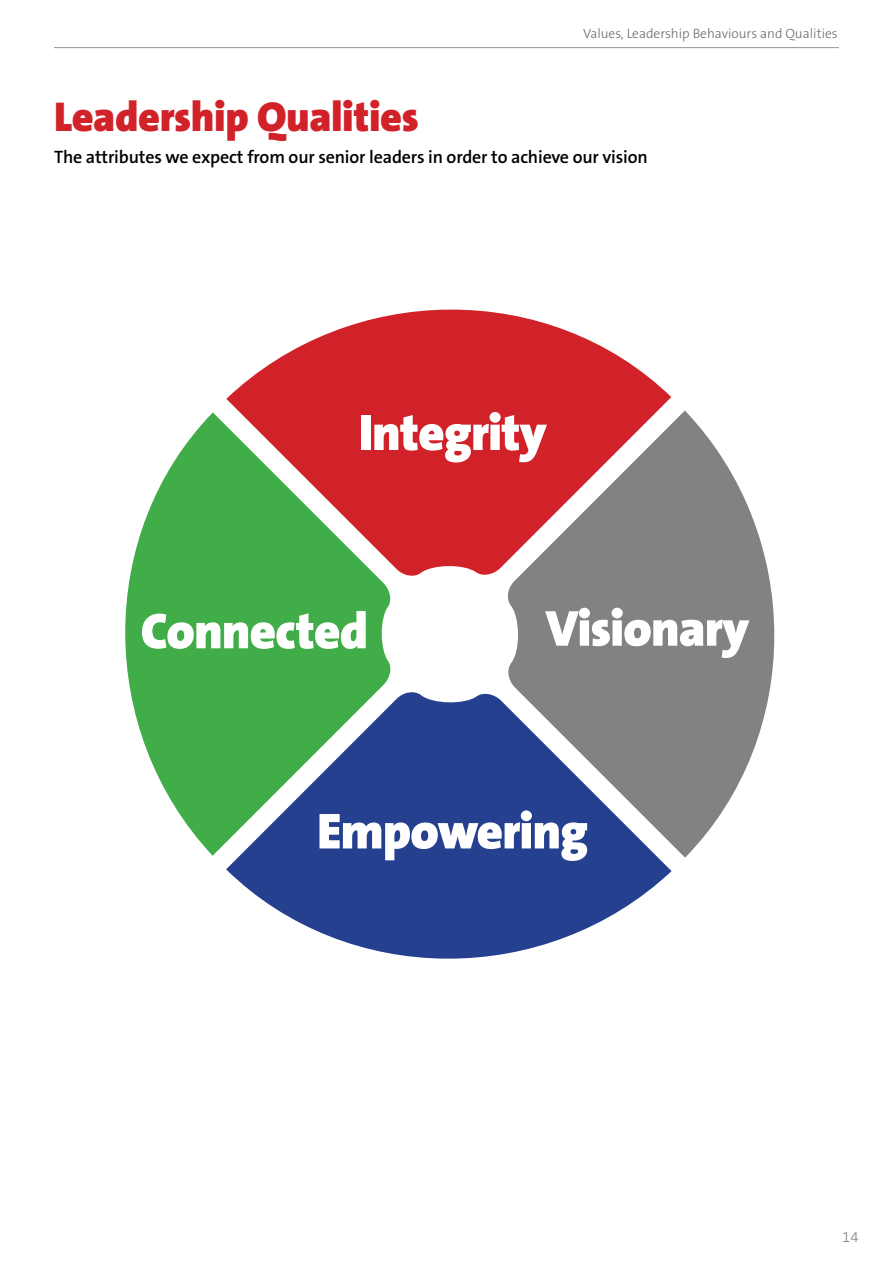
<style>
.page{position:relative;width:893px;height:1263px;background:#fff}
.page>*{position:absolute;margin:0;border:0;box-sizing:border-box;transform-origin:0 0}
.Graphic_text{font:900 51px "The Sans B9";letter-spacing:-.02em;color:#fff}
.Headings{font:900 42px "The Sans B9";letter-spacing:-.01em;color:#d22229}
.body{font:600 18px "The Sans B6";letter-spacing:-.01em;color:#000}
.t1{font:300 15px "The Sans B3";color:#808284}
.t2{font:300 13.5px "The Sans B3";color:#696a6c}
</style>
<div class="page">
<hr style="left:54px;top:47px;width:785px;height:1px;background:#939598">
<svg style="left:125px;top:412px;width:266px;height:444px;fill:#40ad49"></svg>
<svg style="left:226px;top:309px;width:445px;height:269px;fill:#d22229"></svg>
<svg style="left:226px;top:690px;width:445px;height:269px;fill:#24408f"></svg>
<svg style="left:506px;top:410px;width:269px;height:448px;fill:#808284"></svg>
<p class="t2" style="left:583px;top:26px;width:256px">Values, Leadership Behaviours and Qualities</p>
<h2 class="Headings" style="left:54px;top:94px;width:366px">Leadership Qualities</h2>
<p class="body" style="left:54px;top:148px;width:595px">The attributes we expect from our senior leaders in order to achieve our vision</p>
<p class="Graphic_text" style="left:359px;top:405px;width:190px">Integrity</p>
<p class="Graphic_text" style="left:141px;top:604px;width:229px">Connected</p>
<p class="Graphic_text" style="left:546px;top:601px;width:205px">Visionary</p>
<p class="Graphic_text" style="left:317px;top:804px;width:273px">Empowering</p>
<p class="t1" style="left:842px;top:1229px;width:18px">14</p>
</div>
